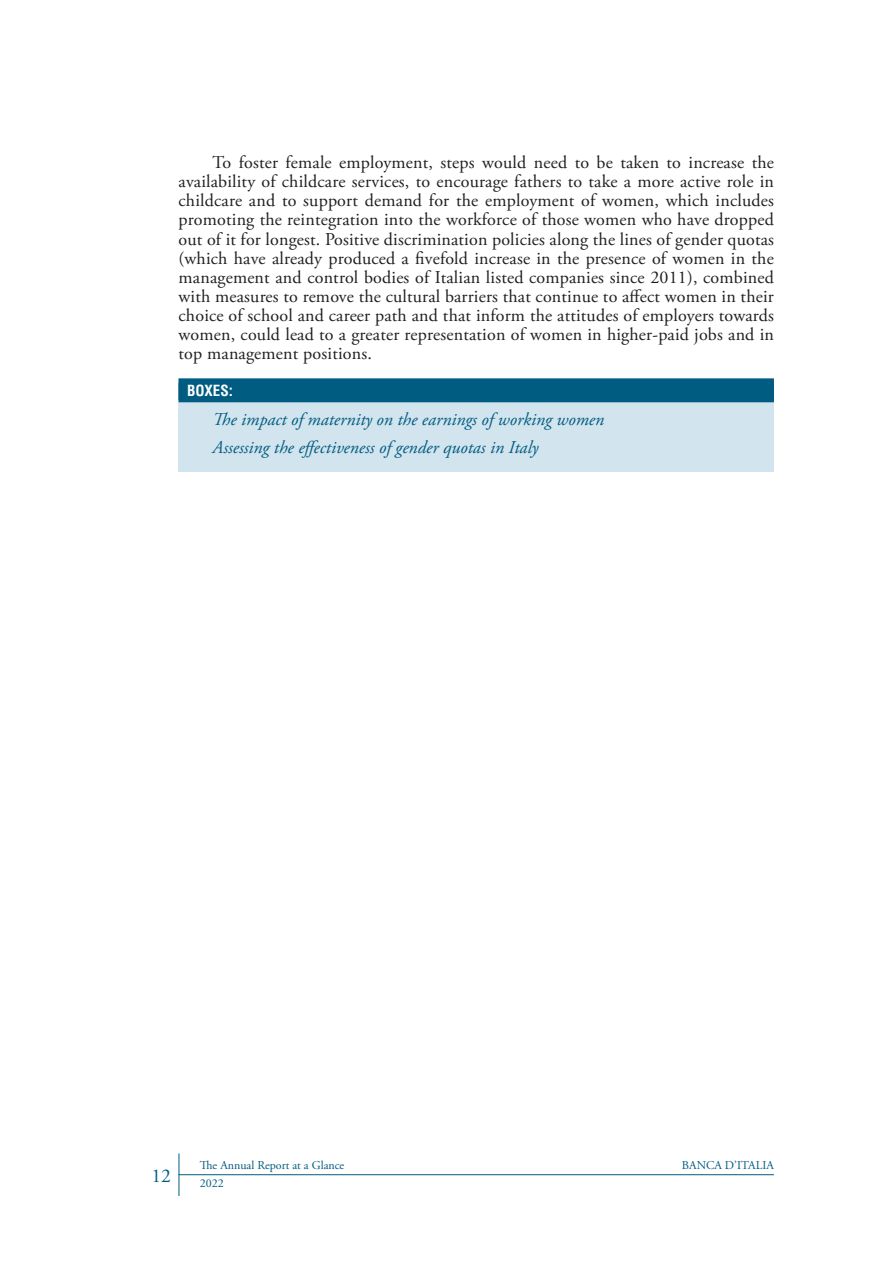
<style>
.page{position:relative;width:893px;height:1263px;background:#fff}
.page>*{position:absolute;margin:0;border:0;box-sizing:border-box;transform-origin:0 0}
.t1{font:19.5px "Adobe Garamond Pro";color:#005c81}
.PARAGRAFO__Testo{font:18px/19.2px "Adobe Garamond Pro";letter-spacing:.01em;color:#231f20;text-align:justify}
.PARAGRAFO__Box{font:italic 18px "Adobe Garamond Pro";color:#005c81}
.TITOLO__Box{font:700 condensed 15px "Helvetica LT Std";color:#fff}
.t2{font:12px "Adobe Garamond Pro";color:#005c81}
</style>
<div class="page">
<hr style="left:179px;top:1174px;width:595px;height:1px;background:#005c81">
<hr style="left:179px;top:1153px;width:1px;height:43px;background:#005c81">
<div style="left:179px;top:378px;width:595px;height:94px;background:#d2e4ee"></div>
<div style="left:179px;top:378px;width:595px;height:22px;background:#005c81"></div>
<div style="left:179px;top:383px;width:595px;height:19px;background:#005c81"></div>
<p class="PARAGRAFO__Testo" style="left:179px;top:153px;width:597px;text-indent:34px">To foster female employment, steps would need to be taken to increase the availability of childcare services, to encourage fathers to take a more active role in childcare and to support demand for the employment of women, which includes promoting the reintegration into the workforce of those women who have dropped out of it for longest. Positive discrimination policies along the lines of gender quotas (which have already produced a fivefold increase in the presence of women in the management and control bodies of Italian listed companies since 2011), combined with measures to remove the cultural barriers that continue to affect women in their choice of school and career path and that inform the attitudes of employers towards women, could lead to a greater representation of women in higher-paid jobs and in top management positions.</p>
<h4 class="TITOLO__Box" style="left:187px;top:381px;width:47px">BOXES:</h4>
<p class="PARAGRAFO__Box" style="left:213px;top:409px;width:393px">The impact of maternity on the earnings of working women</p>
<p class="PARAGRAFO__Box" style="left:213px;top:436px;width:327px">Assessing the effectiveness of gender quotas in Italy</p>
<p class="t1" style="left:151px;top:1164px;width:21px">12</p>
<p class="t2" style="left:200px;top:1158px;width:146px">The Annual Report at a Glance</p>
<p class="t2" style="left:682px;top:1158px;width:93px">BANCA D’ITALIA</p>
<p class="t2" style="left:200px;top:1176px;width:25px">2022</p>
</div>
